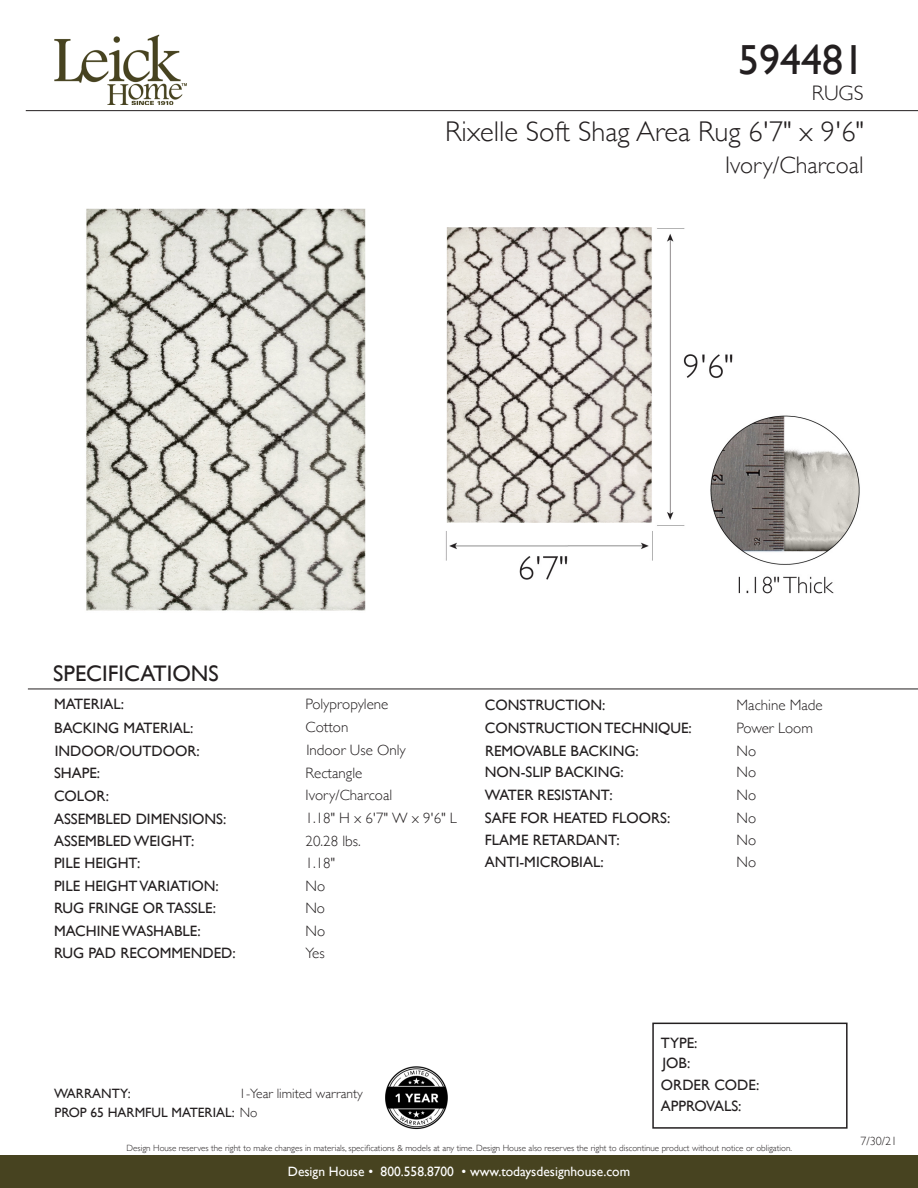
<style>
.page{position:relative;width:918px;height:1188px;background:#fff}
.page>*{position:absolute;margin:0;border:0;box-sizing:border-box;transform-origin:0 0}
.t1{font:42px "Gill Sans";color:#231f20}
.t2{font:300 28.5px "Gill Sans";color:#231f20}
.t3{font:300 24px "Gill Sans";color:#231f20}
.t4{font:22.5px "Gill Sans";color:#231f20}
.t5{font:300 21px "Gill Sans";color:#231f20}
.t6{font:15px "Gill Sans";color:#231f20}
.t7{font:300 15px/22.6px "Gill Sans";color:#231f20}
.t8{font:13.5px "Gill Sans";color:#fff}
.t9{font:13.5px "Gill Sans";color:#231f20}
.t10{font:300 13.5px "Gill Sans";color:#231f20}
.t11{font:300 12px "Gill Sans";color:#231f20}
.t12{font:300 9px "Gill Sans";color:#231f20}
.s1{font-weight:300}
</style>
<div class="page">
<img style="left:445px;top:227px;width:288px;height:353px">
<img style="left:707px;top:410px;width:153px;height:184px">
<img style="left:86px;top:208px;width:280px;height:403px">
<div style="left:0;top:1156px;width:918px;height:32px;background:#474320"></div>
<img style="left:54px;top:34px;width:132px;height:71px">
<div style="left:652px;top:1023px;width:196px;height:106px;border:2px solid #231f20"></div>
<hr style="left:28px;top:689px;width:890px;height:1px;background:#231f20">
<img style="left:385px;top:1066px;width:63px;height:64px">
<hr style="left:26px;top:110px;width:892px;height:1px;background:#231f20">
<p class="t1" style="left:738px;top:35px;width:127px">594481</p>
<p class="t5" style="left:812px;top:76px;width:53px">RUGS</p>
<p class="t2" style="left:445px;top:110px;width:420px">Rixelle Soft Shag Area Rug 6'7" x 9'6"</p>
<p class="t3" style="left:725px;top:147px;width:140px">Ivory/Charcoal</p>
<p class="t4" style="left:53px;top:660px;width:167px">SPECIFICATIONS</p>
<p class="t6" style="left:54px;top:696px;width:72px">MATERIAL:</p>
<p class="t7" style="left:306px;top:693px;width:153px">Polypropylene<br>Cotton<br>Indoor Use Only<br>Rectangle<br>Ivory/Charcoal<br>1.18" H x 6'7" W x 9'6" L<br>20.28 lbs.<br>1.18"<br>No</p>
<p class="t7" style="left:737px;top:693px;width:88px">Machine Made</p>
<p class="t7" style="left:306px;top:919px;width:21px">No</p>
<p class="t6" style="left:485px;top:696px;width:122px">CONSTRUCTION:</p>
<p class="t6" style="left:54px;top:719px;width:141px">BACKING MATERIAL:</p>
<p class="t7" style="left:737px;top:716px;width:78px">Power Loom</p>
<p class="t6" style="left:485px;top:719px;width:208px">CONSTRUCTION TECHNIQUE:</p>
<p class="t6" style="left:55px;top:742px;width:146px">INDOOR/OUTDOOR:</p>
<p class="t6" style="left:485px;top:742px;width:155px">REMOVABLE BACKING:</p>
<p class="t7" style="left:737px;top:739px;width:21px">No</p>
<p class="t6" style="left:485px;top:764px;width:140px">NON-SLIP BACKING:</p>
<p class="t6" style="left:54px;top:764px;width:48px">SHAPE:</p>
<p class="t7" style="left:737px;top:761px;width:21px">No</p>
<p class="t6" style="left:485px;top:786px;width:129px">WATER RESISTANT:</p>
<p class="t6" style="left:485px;top:809px;width:187px">SAFE FOR HEATED FLOORS:</p>
<p class="t7" style="left:737px;top:783px;width:21px">No</p>
<p class="t7" style="left:737px;top:806px;width:21px">No</p>
<p class="t6" style="left:54px;top:787px;width:57px">COLOR:</p>
<p class="t6" style="left:54px;top:810px;width:174px">ASSEMBLED DIMENSIONS:</p>
<p class="t6" style="left:485px;top:832px;width:136px">FLAME RETARDANT:</p>
<p class="t7" style="left:737px;top:829px;width:21px">No</p>
<p class="t6" style="left:54px;top:832px;width:142px">ASSEMBLED WEIGHT:</p>
<p class="t6" style="left:485px;top:853px;width:120px">ANTI-MICROBIAL:</p>
<p class="t7" style="left:737px;top:850px;width:21px">No</p>
<p class="t6" style="left:54px;top:854px;width:88px">PILE HEIGHT:</p>
<p class="t6" style="left:54px;top:877px;width:166px">PILE HEIGHT VARIATION:</p>
<p class="t6" style="left:54px;top:899px;width:163px">RUG FRINGE OR TASSLE:</p>
<p class="t7" style="left:305px;top:896px;width:21px">No</p>
<p class="t6" style="left:54px;top:922px;width:148px">MACHINE WASHABLE:</p>
<p class="t6" style="left:54px;top:944px;width:183px">RUG PAD RECOMMENDED:</p>
<p class="t7" style="left:306px;top:941px;width:21px">Yes</p>
<p class="t9" style="left:54px;top:1085px;width:78px">WARRANTY:</p>
<p class="t10" style="left:239px;top:1083px;width:125px">1-Year limited warranty</p>
<p class="t9" style="left:54px;top:1105px;width:205px">PROP 65 HARMFUL MATERIAL: <span class="s1">No</span></p>
<p class="t6" style="left:661px;top:1034px;width:38px">TYPE:</p>
<p class="t6" style="left:662px;top:1054px;width:29px">JOB:</p>
<p class="t6" style="left:661px;top:1076px;width:100px">ORDER CODE:</p>
<p class="t6" style="left:661px;top:1097px;width:82px">APPROVALS:</p>
<p class="t12" style="left:127px;top:1141px;width:667px">Design House reserves the right to make changes in materials, specifications &amp; models at any time. Design House also reserves the right to discontinue product without notice or obligation.</p>
<p class="t8" style="left:288px;top:1164px;width:344px">Design House • 800.558.8700 • www.todaysdesignhouse.com</p>
<p class="t11" style="left:861px;top:1132px;width:38px">7/30/21</p>
</div>
